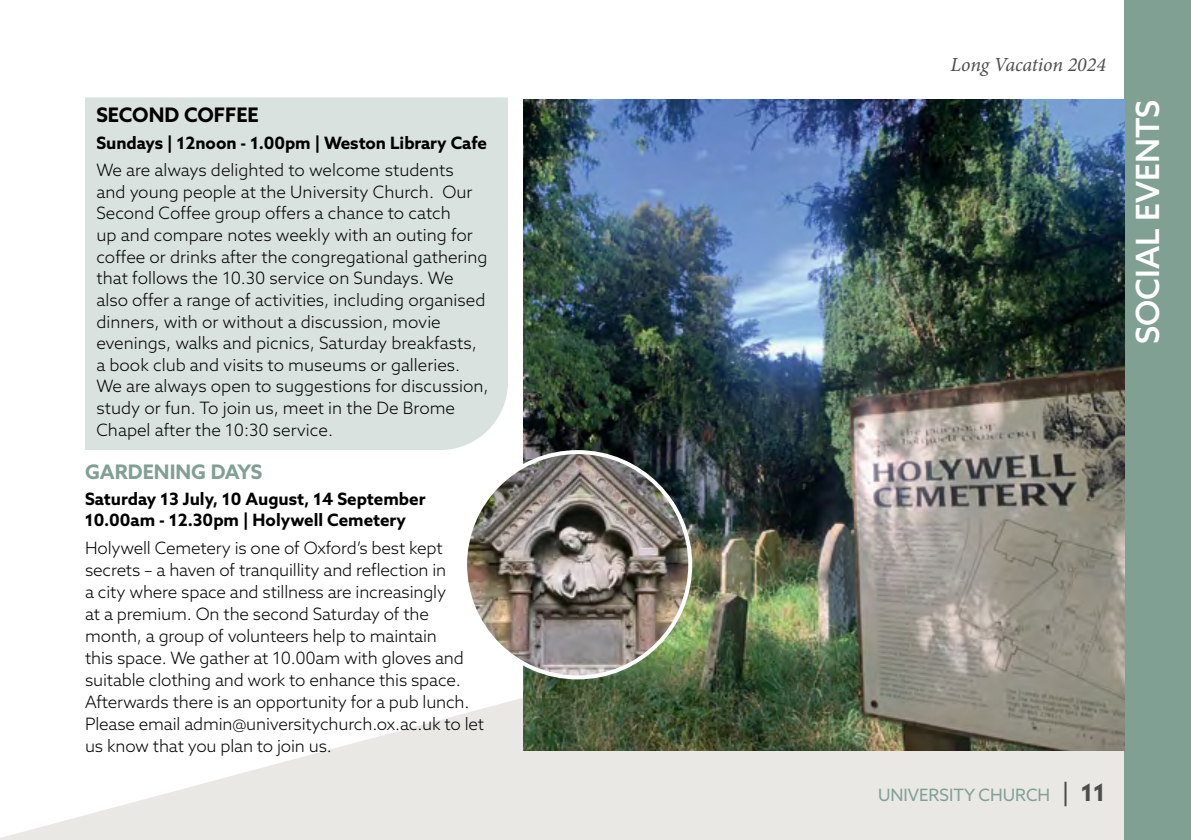
<style>
.page{position:relative;width:1191px;height:840px;background:#fff}
.page>*{position:absolute;margin:0;border:0;box-sizing:border-box;transform-origin:0 0}
.t1{font:500 32px "Azo Sans";color:#fff}
.t2{font:italic 20px "Minion Pro";letter-spacing:-.005em;color:#4d4d4c}
.t3{font:700 20px "Azo Sans";color:#81a094}
.t4{font:700 20px "Azo Sans";color:#000}
.t5{font:300 17px/21.6px "Azo Sans";letter-spacing:-.01em;color:#000}
.t6{font:700 17px/21px "Azo Sans";color:#000}
.t7{font:17px "Azo Sans";color:#81a094}
.s1{font-size:24px;color:#4d4d4c}
.s2{font-weight:700;font-size:24px;color:#4d4d4c}
</style>
<div class="page">
<div style="left:85px;top:97px;width:423px;height:353px;background:#d9e2de"></div>
<svg style="left:0;top:698px;width:1124px;height:141px;fill:#e9e8e4"></svg>
<div style="left:1124px;top:0;width:67px;height:839px;background:#81a094"></div>
<img style="left:523px;top:99px;width:601px;height:651px">
<img style="left:465px;top:452px;width:225px;height:225px;border-radius:113px">
<p class="t4" style="left:96px;top:102px;width:164px">SECOND COFFEE</p>
<p class="t6" style="left:96px;top:132px;width:392px">Sundays | 12noon - 1.00pm | Weston Library Cafe</p>
<p class="t5" style="left:96px;top:159px;width:393px">We are always delighted to welcome students<br>and young people at the University Church. Our Second Coffee group offers a chance to catch<br>up and compare notes weekly with an outing for coffee or drinks after the congregational gathering that follows the 10.30 service on Sundays. We also offer a range of activities, including organised dinners, with or without a discussion, movie evenings, walks and picnics, Saturday breakfasts, a book club and visits to museums or galleries.<br>We are always open to suggestions for discussion, study or fun. To join us, meet in the De Brome Chapel after the 10:30 service.</p>
<p class="t3" style="left:85px;top:458px;width:179px">GARDENING DAYS</p>
<p class="t6" style="left:85px;top:488px;width:342px">Saturday 13 July, 10 August, 14 September<br>10.00am - 12.30pm | Holywell Cemetery</p>
<p class="t5" style="left:85px;top:536px;width:400px">Holywell Cemetery is one of Oxford’s best kept secrets – a haven of tranquillity and reflection in<br>a city where space and stillness are increasingly<br>at a premium. On the second Saturday of the month, a group of volunteers help to maintain<br>this space. We gather at 10.00am with gloves and suitable clothing and work to enhance this space.<br>Afterwards there is an opportunity for a pub lunch.<br>Please email admin@universitychurch.ox.ac.uk to let us know that you plan to join us.</p>
<p class="t2" style="left:950px;top:51px;width:157px">Long Vacation 2024</p>
<h1 class="t1" style="left:1127px;top:344px;width:246px;rotate:-90deg">SOCIAL EVENTS</h1>
<p class="t7" style="left:878px;top:783px;width:229px">UNIVERSITY CHURCH <span class="s1">|</span> <span class="s2">11</span></p>
</div>
